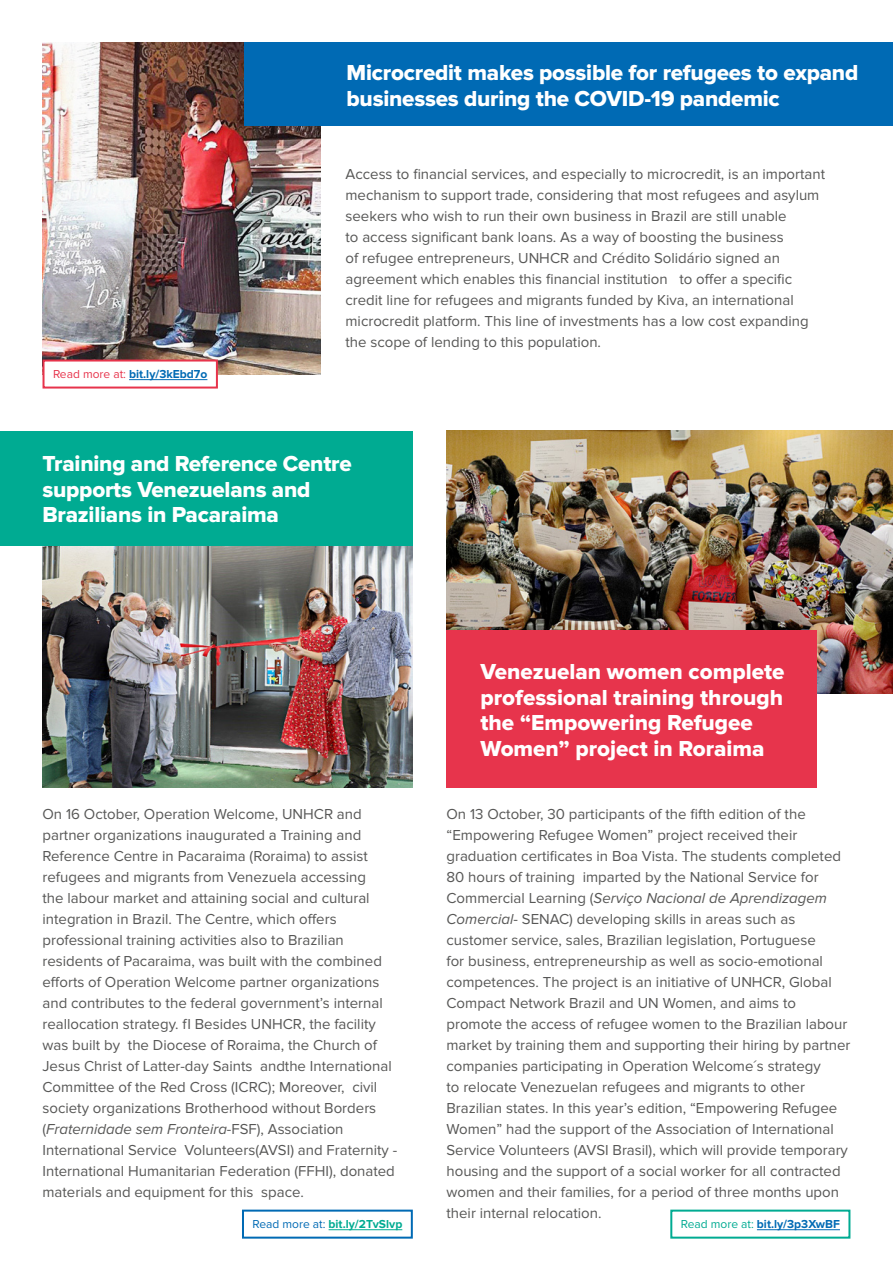
<style>
.page{position:relative;width:893px;height:1263px;background:#fff}
.page>*{position:absolute;margin:0;border:0;box-sizing:border-box;transform-origin:0 0}
.t1{font:22.5px/25.5px "Proxima Nova Extrabld";letter-spacing:-.01em;color:#fff}
.t2{font:15px/21px "Proxima Nova";color:#575756}
.t3{font:700 12px "Proxima Nova";color:#006ab4}
.t4{font:700 12px "Proxima Nova";color:#00ab92}
.s1{font-weight:400;color:#e7344c}
.s2{font-style:italic}
.s3{font-weight:400;color:#006ab4}
.s4{font-weight:400;color:#00ab92}
</style>
<div class="page">
<img style="left:43px;top:545px;width:370px;height:243px">
<img style="left:446px;top:430px;width:447px;height:263px">
<div style="left:0;top:430px;width:413px;height:115px;background:#00ab92"></div>
<hr style="left:757px;top:1229px;width:83px;height:1px;background:#006ab4">
<div style="left:670px;top:1209px;width:180px;height:29px;border:2px solid #00ab92"></div>
<hr style="left:329px;top:1229px;width:73px;height:1px;background:#00ab92">
<div style="left:242px;top:1209px;width:171px;height:29px;border:2px solid #006ab4"></div>
<div style="left:446px;top:630px;width:371px;height:158px;background:#e7344c"></div>
<img style="left:43px;top:43px;width:278px;height:332px">
<div style="left:244px;top:43px;width:649px;height:83px;background:#006ab4"></div>
<div style="left:44px;top:360px;width:173px;height:27px;background:#fff"></div>
<hr style="left:129px;top:379px;width:78px;height:1px;background:#006ab4">
<div style="left:43px;top:359px;width:175px;height:30px;border:2px solid #e7344c"></div>
<h1 class="t1" style="left:347px;top:61px;width:513px">Microcredit makes possible for refugees to expand businesses during the COVID-19 pandemic</h1>
<p class="t3" style="left:53px;top:367px;width:156px"><span class="s1">Read more at:</span> bit.ly/3kEbd7o</p>
<p class="t2" style="left:345px;top:163px;width:481px">Access to financial services, and especially to microcredit, is an important mechanism to support trade, considering that most refugees and asylum seekers who wish to run their own business in Brazil are still unable<br>to access significant bank loans. As a way of boosting the business<br>of refugee entrepreneurs, UNHCR and Crédito Solidário signed an agreement which enables this financial institution to offer a specific credit line for refugees and migrants funded by Kiva, an international microcredit platform. This line of investments has a low cost expanding the scope of lending to this population.</p>
<h1 class="t1" style="left:43px;top:452px;width:311px">Training and Reference Centre supports Venezuelans and<br>Brazilians in Pacaraima</h1>
<h1 class="t1" style="left:480px;top:660px;width:306px">Venezuelan women complete professional training through the “Empowering Refugee<br>Women” project in Roraima</h1>
<p class="t2" style="left:446px;top:804px;width:405px">On 13 October, 30 participants of the fifth edition of the “Empowering Refugee Women” project received their graduation certificates in Boa Vista. The students completed 80 hours of training imparted by the National Service for Commercial Learning (<span class="s2">Serviço Nacional de Aprendizagem Comercial</span>- SENAC) developing skills in areas such as customer service, sales, Brazilian legislation, Portuguese<br>for business, entrepreneurship as well as socio-emotional competences. The project is an initiative of UNHCR, Global Compact Network Brazil and UN Women, and aims to promote the access of refugee women to the Brazilian labour market by training them and supporting their hiring by partner companies participating in Operation Welcome´s strategy<br>to relocate Venezuelan refugees and migrants to other Brazilian states. In this year’s edition, “Empowering Refugee Women” had the support of the Association of International Service Volunteers (AVSI Brasil), which will provide temporary housing and the support of a social worker for all contracted women and their families, for a period of three months upon their internal relocation.</p>
<p class="t2" style="left:43px;top:804px;width:356px">On 16 October, Operation Welcome, UNHCR and partner organizations inaugurated a Training and Reference Centre in Pacaraima (Roraima) to assist refugees and migrants from Venezuela accessing<br>the labour market and attaining social and cultural integration in Brazil. The Centre, which offers professional training activities also to Brazilian residents of Pacaraima, was built with the combined efforts of Operation Welcome partner organizations and contributes to the federal government’s internal reallocation strategy. fI Besides UNHCR, the facility was built by the Diocese of Roraima, the Church of Jesus Christ of Latter-day Saints andthe International Committee of the Red Cross (ICRC); Moreover, civil society organizations Brotherhood without Borders (<span class="s2">Fraternidade sem Fronteira</span>-FSF), Association International Service Volunteers(AVSI) and Fraternity - International Humanitarian Federation (FFHI), donated materials and equipment for this space.</p>
<p class="t4" style="left:252px;top:1217px;width:151px"><span class="s3">Read more at:</span> bit.ly/2TvSlvp</p>
<p class="t3" style="left:681px;top:1217px;width:161px"><span class="s4">Read more at:</span> bit.ly/3p3XwBF</p>
</div>
